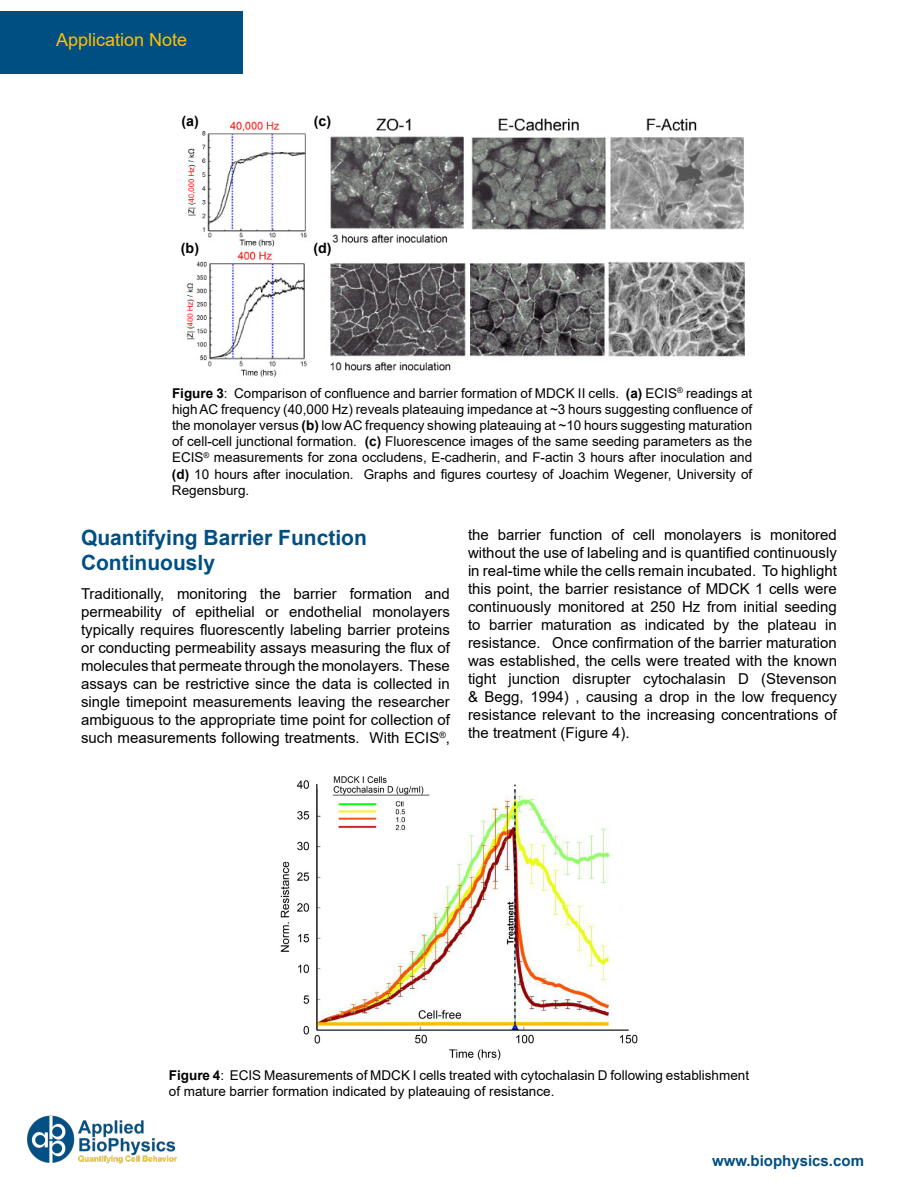
<style>
.page{position:relative;width:918px;height:1188px;background:#fff}
.page>*{position:absolute;margin:0;border:0;box-sizing:border-box;transform-origin:0 0}
.t1{font:700 21px/25.2px "Arial";color:#004f83}
.t2{font:18px "Arial";color:#ffc000}
.t3{font:15px/18px "Arial";color:#000;text-align:justify}
.t4{font:700 15px "Arial";color:#004f83}
.t5{font:700 14.25px "Arial";color:#000}
.t6{font:13.5px/16.2px "Arial";color:#000}
.s1{font-weight:700}
</style>
<div class="page">
<div style="left:0;top:11px;width:243px;height:62px;background:#004f83"></div>
<img style="left:27px;top:1115px;width:150px;height:49px">
<img style="left:182px;top:118px;width:563px;height:260px">
<img style="left:280px;top:776px;width:358px;height:285px">
<p class="t2" style="left:56px;top:27px;width:133px">Application Note</p>
<p class="t5" style="left:181px;top:111px;width:19px">(a)</p>
<p class="t5" style="left:181px;top:238px;width:20px">(b)</p>
<p class="t5" style="left:314px;top:111px;width:19px">(c)</p>
<p class="t5" style="left:313px;top:238px;width:20px">(d)</p>
<p class="t6" style="left:172px;top:385px;width:582px;text-align:justify"><span class="s1">Figure 3</span>: Comparison of confluence and barrier formation of MDCK II cells. <span class="s1">(a)</span> ECIS<sup>®</sup> readings at high AC frequency (40,000 Hz) reveals plateauing impedance at ~3 hours suggesting confluence of the monolayer versus <span class="s1">(b)</span> low AC frequency showing plateauing at ~10 hours suggesting maturation of cell-cell junctional formation. <span class="s1">(c)</span> Fluorescence images of the same seeding parameters as the ECIS<sup>®</sup> measurements for zona occludens, E-cadherin, and F-actin 3 hours after inoculation and <span class="s1">(d)</span> 10 hours after inoculation. Graphs and figures courtesy of Joachim Wegener, University of Regensburg.</p>
<h1 class="t1" style="left:81px;top:525px;width:287px">Quantifying Barrier Function<br>Continuously</h1>
<p class="t3" style="left:81px;top:584px;width:371px">Traditionally, monitoring the barrier formation and permeability of epithelial or endothelial monolayers typically requires fluorescently labeling barrier proteins or conducting permeability assays measuring the flux of molecules that permeate through the monolayers. These assays can be restrictive since the data is collected in single timepoint measurements leaving the researcher ambiguous to the appropriate time point for collection of such measurements following treatments. With ECIS<sup>®</sup>,</p>
<p class="t3" style="left:468px;top:526px;width:371px">the barrier function of cell monolayers is monitored without the use of labeling and is quantified continuously in real-time while the cells remain incubated. To highlight this point, the barrier resistance of MDCK 1 cells were continuously monitored at 250 Hz from initial seeding to barrier maturation as indicated by the plateau in resistance. Once confirmation of the barrier maturation was established, the cells were treated with the known tight junction disrupter cytochalasin D (Stevenson &amp; Begg, 1994) , causing a drop in the low frequency resistance relevant to the increasing concentrations of the treatment (Figure 4).</p>
<p class="t6" style="left:169px;top:1067px;width:582px"><span class="s1">Figure 4</span>: ECIS Measurements of MDCK I cells treated with cytochalasin D following establishment of mature barrier formation indicated by plateauing of resistance.</p>
<p class="t4" style="left:712px;top:1151px;width:153px">www.biophysics.com</p>
</div>
